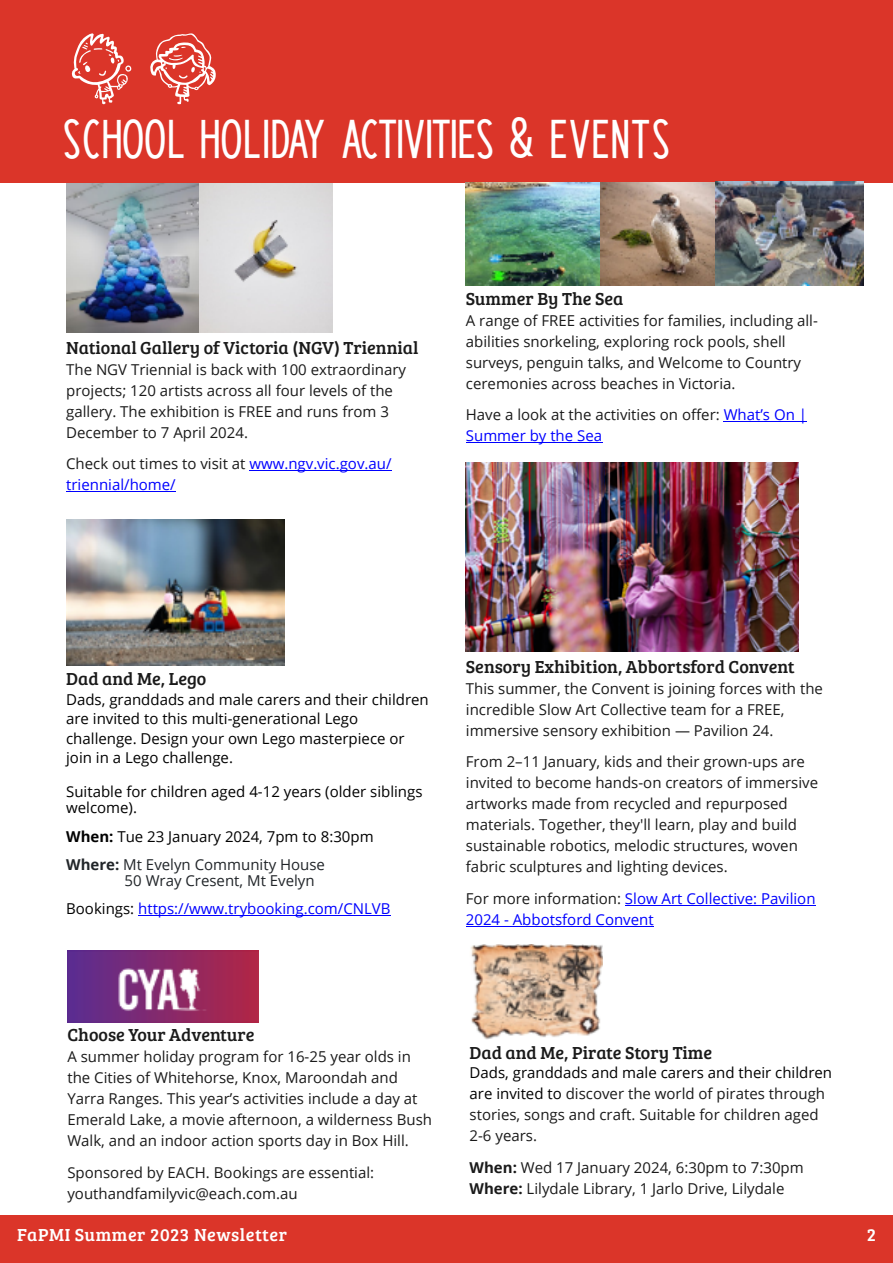
<style>
.page{position:relative;width:893px;height:1263px;background:#fff}
.page>*{position:absolute;margin:0;border:0;box-sizing:border-box;transform-origin:0 0}
.t1{font:45px "Paddington";color:#fff}
.t2{font:18px "Bree Serif";color:#1a1a1a}
.t3{font:18px "Bree Serif";letter-spacing:.03em;color:#fff}
.t4{font:15px/21px "Open Sans";color:#1a1a1a}
.t5{font:15px/19.5px "Open Sans";color:#000}
.t6{font:15px/21px "Open Sans";color:#00f}
.s1{color:#1a1a1a}
.s2{color:#00f}
.s3{font-weight:700}
.s4{font-weight:700;color:#212529}
.s5{color:#212529}
.s6{color:#000}
</style>
<div class="page">
<img style="left:66px;top:183px;width:266px;height:149px">
<hr style="left:249px;top:470px;width:143px;height:1px;background:#00f">
<hr style="left:66px;top:491px;width:110px;height:1px;background:#00f">
<hr style="left:724px;top:421px;width:83px;height:1px;background:#00f">
<hr style="left:466px;top:442px;width:136px;height:1px;background:#00f">
<div style="left:0;top:1215px;width:893px;height:48px;background:#db3529"></div>
<div style="left:0;top:0;width:893px;height:183px;background:#db3529"></div>
<svg style="left:72px;top:33px;width:59px;height:71px"></svg>
<svg style="left:150px;top:33px;width:66px;height:71px"></svg>
<hr style="left:138px;top:915px;width:253px;height:1px;background:#00f">
<hr style="left:625px;top:905px;width:191px;height:1px;background:#00f">
<hr style="left:466px;top:926px;width:188px;height:1px;background:#00f">
<img style="left:466px;top:182px;width:397px;height:103px">
<img style="left:466px;top:462px;width:332px;height:189px">
<img style="left:66px;top:520px;width:218px;height:145px">
<img style="left:67px;top:950px;width:191px;height:72px">
<img style="left:471px;top:945px;width:132px;height:94px">
<h1 class="t1" style="left:64px;top:116px;width:609px">SCHOOL HOLIDAY ACTIVITIES &amp; EVENTS</h1>
<p class="t2" style="left:66px;top:334px;width:354px">National Gallery of Victoria (NGV) Triennial</p>
<p class="t4" style="left:66px;top:360px;width:341px">The NGV Triennial is back with 100 extraordinary projects; 120 artists across all four levels of the gallery. The exhibition is FREE and runs from 3<br>December to 7 April 2024.</p>
<p class="t6" style="left:66px;top:455px;width:327px"><span class="s1">Check out times to visit at</span> www.ngv.vic.gov.au/ triennial/home/</p>
<p class="t2" style="left:466px;top:285px;width:159px">Summer By The Sea</p>
<p class="t4" style="left:466px;top:311px;width:353px">A range of FREE activities for families, including all&shy;abilities snorkeling, exploring rock pools, shell surveys, penguin talks, and Welcome to Country ceremonies across beaches in Victoria.</p>
<p class="t4" style="left:466px;top:406px;width:343px">Have a look at the activities on offer: <span class="s2">What’s On |<br>Summer by the Sea</span></p>
<p class="t2" style="left:66px;top:666px;width:141px">Dad and Me, Lego</p>
<p class="t5" style="left:66px;top:691px;width:364px">Dads, granddads and male carers and their children are invited to this multi-generational Lego challenge. Design your own Lego masterpiece or join in a Lego challenge.</p>
<p class="t5" style="left:66px;top:785px;width:358px;line-height:16.2px">Suitable for children aged 4-12 years (older siblings welcome).</p>
<p class="t5" style="left:66px;top:823px;width:309px;line-height:28.2px"><span class="s3">When:</span> Tue 23 January 2024, 7pm to 8:30pm<br><span class="s4">Where:</span> <span class="s5">Mt Evelyn Community House</span></p>
<p class="t6" style="left:66px;top:868px;width:326px;line-height:28.2px;text-indent:58px"><span class="s5">50 Wray Cresent, Mt Evelyn<br></span><span class="s6">Bookings:</span> https://www.trybooking.com/CNLVB</p>
<p class="t2" style="left:466px;top:653px;width:330px">Sensory Exhibition, Abbortsford Convent</p>
<p class="t4" style="left:466px;top:679px;width:359px">This summer, the Convent is joining forces with the incredible Slow Art Collective team for a FREE, immersive sensory exhibition — Pavilion 24.</p>
<p class="t4" style="left:466px;top:753px;width:354px">From 2–11 January, kids and their grown-ups are invited to become hands-on creators of immersive artworks made from recycled and repurposed materials. Together, they'll learn, play and build sustainable robotics, melodic structures, woven fabric sculptures and lighting devices.</p>
<p class="t6" style="left:466px;top:889px;width:351px"><span class="s1">For more information:</span> Slow Art Collective: Pavilion<br>2024 - Abbotsford Convent</p>
<p class="t2" style="left:67px;top:1022px;width:188px">Choose Your Adventure</p>
<p class="t4" style="left:67px;top:1048px;width:366px">A summer holiday program for 16-25 year olds in the Cities of Whitehorse, Knox, Maroondah and Yarra Ranges. This year’s activities include a day at Emerald Lake, a movie afternoon, a wilderness Bush Walk, and an indoor action sports day in Box Hill.</p>
<p class="t4" style="left:67px;top:1163px;width:308px">Sponsored by EACH. Bookings are essential: youthandfamilyvic@each.com.au</p>
<p class="t2" style="left:470px;top:1039px;width:244px">Dad and Me, Pirate Story Time</p>
<p class="t4" style="left:470px;top:1064px;width:364px"><span class="s6">Dads, granddads and male carers and their children are invited to</span> discover the world of pirates through stories, songs and craft. Suitable for children aged 2-6 years.</p>
<p class="t4" style="left:470px;top:1158px;width:336px"><span class="s3">When:</span> Wed 17 January 2024, 6:30pm to 7:30pm<br><span class="s3">Where:</span> Lilydale Library, 1 Jarlo Drive, Lilydale</p>
<p class="t3" style="left:17px;top:1221px;width:272px">FaPMI Summer 2023 Newsletter</p>
<p class="t3" style="left:867px;top:1221px;width:11px">2</p>
</div>
